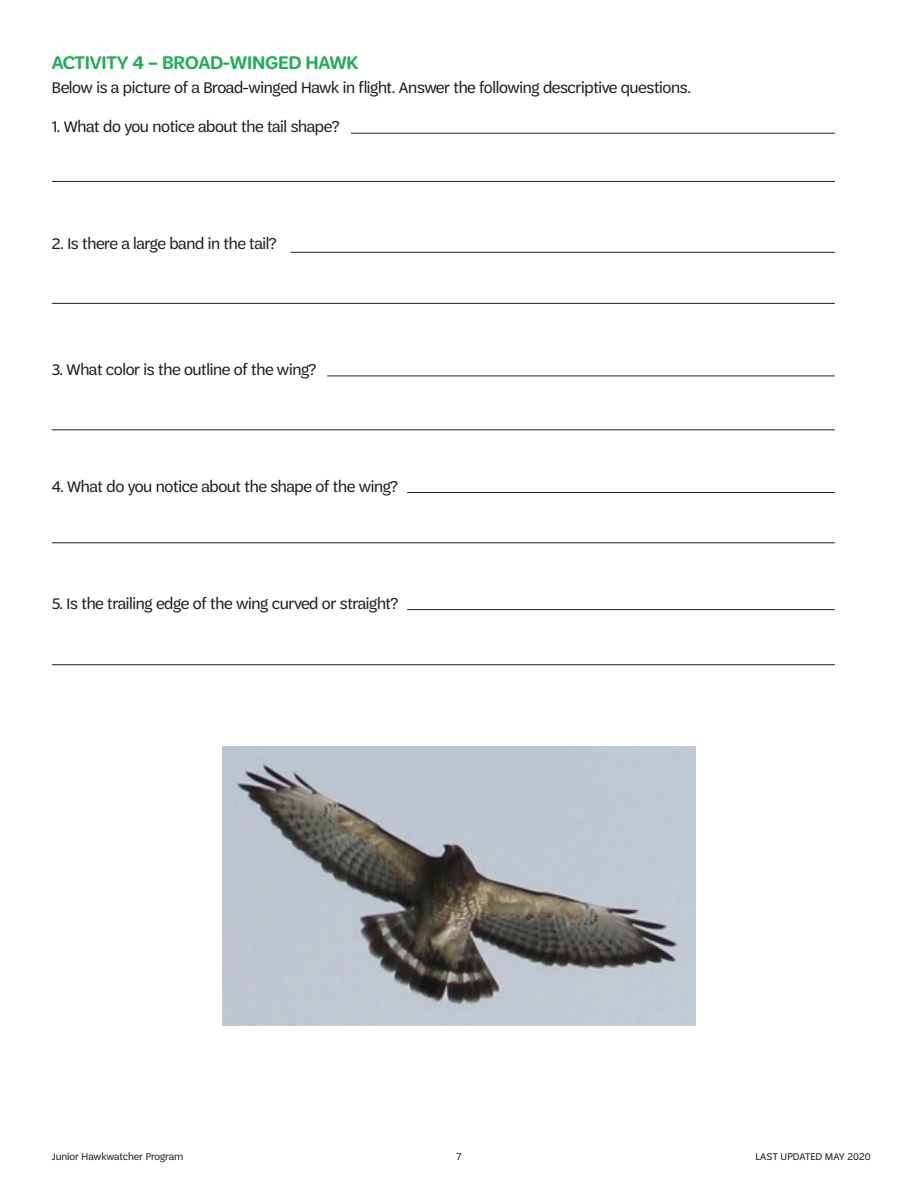
<style>
.page{position:relative;width:918px;height:1188px;background:#fff}
.page>*{position:absolute;margin:0;border:0;box-sizing:border-box;transform-origin:0 0}
.t1{font:600 19.5px "Trefoil Sans";letter-spacing:-.01em;color:#21ae57}
.t2{font:16.5px "Trefoil Sans";letter-spacing:-.02em;color:#231f20}
.t3{font:10.5px "Trefoil Sans";color:#231f20}
</style>
<div class="page">
<hr style="left:52px;top:181px;width:783px;height:1px;background:#231f20">
<hr style="left:351px;top:133px;width:484px;height:1px;background:#231f20">
<hr style="left:291px;top:252px;width:544px;height:1px;background:#231f20">
<hr style="left:327px;top:376px;width:508px;height:1px;background:#231f20">
<hr style="left:407px;top:492px;width:428px;height:1px;background:#231f20">
<hr style="left:407px;top:609px;width:428px;height:1px;background:#231f20">
<hr style="left:52px;top:303px;width:783px;height:1px;background:#231f20">
<hr style="left:52px;top:429px;width:783px;height:1px;background:#231f20">
<hr style="left:52px;top:542px;width:783px;height:1px;background:#231f20">
<hr style="left:52px;top:664px;width:783px;height:1px;background:#231f20">
<img style="left:222px;top:747px;width:474px;height:279px">
<p class="t1" style="left:52px;top:51px;width:308px">ACTIVITY 4 – BROAD-WINGED HAWK</p>
<p class="t2" style="left:52px;top:78px;width:641px">Below is a picture of a Broad-winged Hawk in flight. Answer the following descriptive questions.</p>
<p class="t2" style="left:52px;top:117px;width:289px">1. What do you notice about the tail shape?</p>
<p class="t2" style="left:52px;top:234px;width:227px">2. Is there a large band in the tail?</p>
<p class="t2" style="left:52px;top:360px;width:266px">3. What color is the outline of the wing?</p>
<p class="t2" style="left:52px;top:477px;width:348px">4. What do you notice about the shape of the wing?</p>
<p class="t2" style="left:52px;top:594px;width:348px">5. Is the trailing edge of the wing curved or straight?</p>
<p class="t3" style="left:52px;top:1151px;width:133px">Junior Hawkwatcher Program</p>
<p class="t3" style="left:457px;top:1151px;width:6px">7</p>
<p class="t3" style="left:755px;top:1151px;width:117px">LAST UPDATED MAY 2020</p>
</div>
